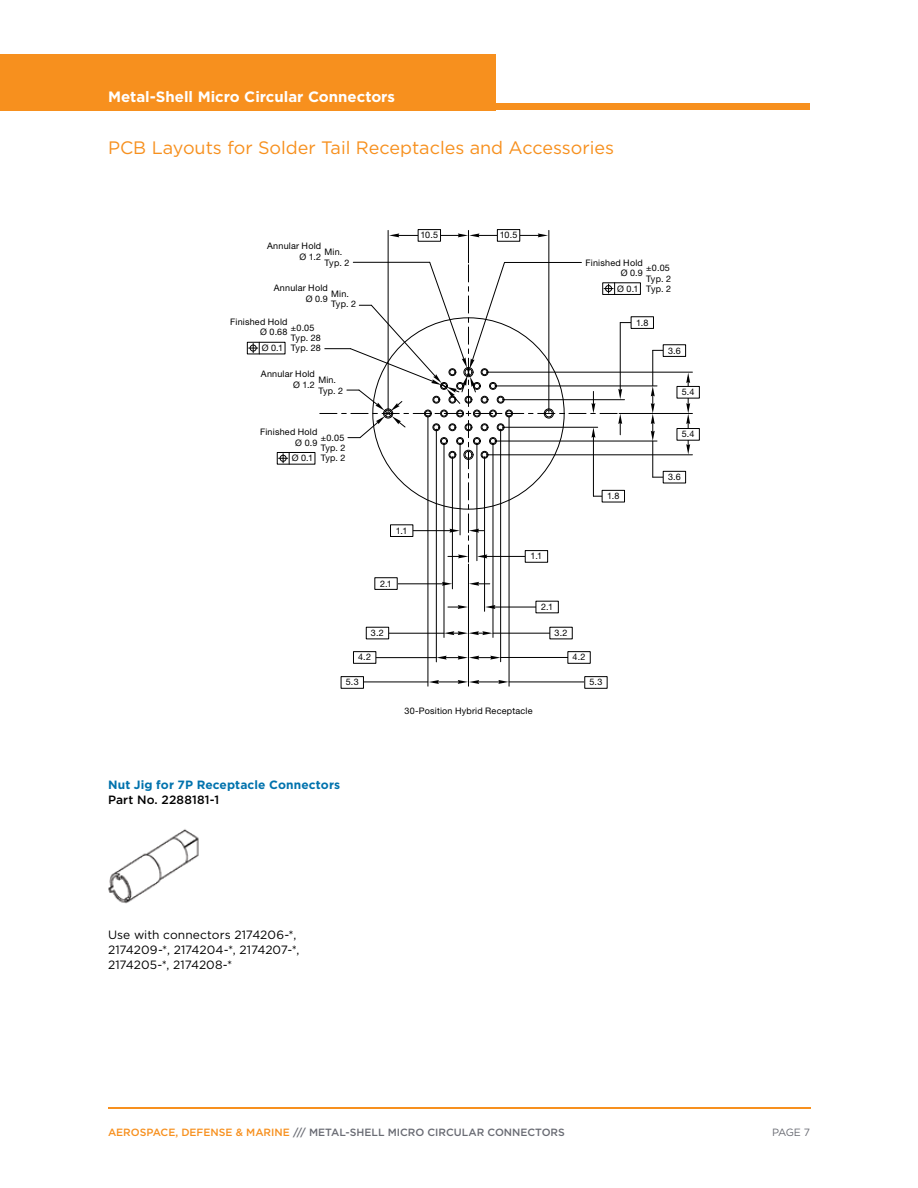
<style>
.page{position:relative;width:918px;height:1188px;background:#fff}
.page>*{position:absolute;margin:0;border:0;box-sizing:border-box;transform-origin:0 0}
.t1{font:18px "Gotham";color:#f7901e}
.t2{font:700 15px "Gotham";color:#fff}
.t3{font:12px/15px "Gotham";letter-spacing:.005em;color:#000}
.t4{font:700 12px "Gotham";letter-spacing:.01em;color:#0072ad}
.t5{font:500 12px "Gotham";letter-spacing:.015em;color:#000}
.t6{font:500 10.5px "Gotham";color:#696b73}
.t7{font:10.5px "Gotham";color:#696b73}
.t8{font:9px/10.5px "Helvetica Neue";letter-spacing:.02em;color:#000;text-align:right}
.s1{color:#f7901e}
</style>
<div class="page">
<hr style="left:108px;top:1107px;width:702px;height:1px;background:#f7901e">
<div style="left:0;top:54px;width:495px;height:56px;background:#f7901e"></div>
<div style="left:0;top:104px;width:810px;height:6px;background:#f7901e"></div>
<hr style="left:452px;top:457px;width:1px;height:132px;background:#000">
<hr style="left:444px;top:443px;width:1px;height:194px;background:#000">
<hr style="left:436px;top:429px;width:1px;height:233px;background:#000">
<hr style="left:428px;top:415px;width:1px;height:271px;background:#000">
<hr style="left:397px;top:584px;width:49px;height:1px;background:#000">
<hr style="left:492px;top:607px;width:51px;height:1px;background:#000">
<hr style="left:384px;top:633px;width:60px;height:1px;background:#000">
<hr style="left:501px;top:657px;width:67px;height:1px;background:#000">
<hr style="left:373px;top:657px;width:63px;height:1px;background:#000">
<hr style="left:362px;top:682px;width:66px;height:1px;background:#000">
<hr style="left:468px;top:564px;width:1px;height:122px;background:#000">
<hr style="left:509px;top:415px;width:1px;height:271px;background:#000">
<hr style="left:500px;top:429px;width:1px;height:233px;background:#000">
<hr style="left:493px;top:443px;width:1px;height:194px;background:#000">
<hr style="left:484px;top:457px;width:1px;height:154px;background:#000">
<hr style="left:493px;top:633px;width:64px;height:1px;background:#000">
<hr style="left:509px;top:682px;width:78px;height:1px;background:#000">
<hr style="left:495px;top:441px;width:162px;height:1px;background:#000">
<hr style="left:486px;top:455px;width:206px;height:1px;background:#000">
<hr style="left:653px;top:441px;width:1px;height:36px;background:#000">
<hr style="left:549px;top:230px;width:1px;height:182px;background:#000">
<hr style="left:486px;top:372px;width:206px;height:1px;background:#000">
<hr style="left:495px;top:386px;width:162px;height:1px;background:#000">
<hr style="left:619px;top:413px;width:73px;height:1px;background:#000">
<hr style="left:388px;top:230px;width:1px;height:182px;background:#000">
<hr style="left:468px;top:230px;width:1px;height:33px;background:#000">
<svg style="left:448px;top:605px;width:20px;height:4px"></svg>
<svg style="left:442px;top:582px;width:10px;height:4px"></svg>
<svg style="left:469px;top:582px;width:21px;height:4px"></svg>
<svg style="left:686px;top:373px;width:4px;height:81px"></svg>
<svg style="left:520px;top:233px;width:28px;height:4px"></svg>
<svg style="left:441px;top:233px;width:56px;height:4px"></svg>
<svg style="left:389px;top:233px;width:29px;height:4px"></svg>
<svg style="left:485px;top:605px;width:10px;height:4px"></svg>
<svg style="left:444px;top:631px;width:49px;height:4px"></svg>
<svg style="left:436px;top:656px;width:65px;height:4px"></svg>
<svg style="left:429px;top:680px;width:80px;height:4px"></svg>
<hr style="left:653px;top:350px;width:1px;height:36px;background:#000">
<svg style="left:651px;top:386px;width:4px;height:55px"></svg>
<div style="left:677px;top:386px;width:22px;height:12px;background:#fff"></div>
<div style="left:677px;top:386px;width:23px;height:12px;border:1px solid #000"></div>
<div style="left:677px;top:429px;width:22px;height:11px;background:#fff"></div>
<div style="left:677px;top:428px;width:23px;height:12px;border:1px solid #000"></div>
<div style="left:497px;top:229px;width:23px;height:13px;border:1px solid #000"></div>
<div style="left:631px;top:316px;width:23px;height:13px;border:1px solid #000"></div>
<div style="left:375px;top:577px;width:22px;height:13px;border:1px solid #000"></div>
<div style="left:536px;top:601px;width:22px;height:12px;background:#fff"></div>
<div style="left:550px;top:627px;width:22px;height:12px;background:#fff"></div>
<div style="left:366px;top:627px;width:23px;height:12px;background:#fff"></div>
<div style="left:366px;top:627px;width:23px;height:12px;border:1px solid #000"></div>
<div style="left:353px;top:652px;width:23px;height:11px;background:#fff"></div>
<div style="left:353px;top:651px;width:23px;height:13px;border:1px solid #000"></div>
<div style="left:568px;top:651px;width:23px;height:13px;border:1px solid #000"></div>
<div style="left:585px;top:677px;width:22px;height:11px;background:#fff"></div>
<div style="left:584px;top:676px;width:23px;height:13px;border:1px solid #000"></div>
<div style="left:341px;top:676px;width:23px;height:13px;border:1px solid #000"></div>
<div style="left:663px;top:471px;width:23px;height:12px;border:1px solid #000"></div>
<div style="left:663px;top:344px;width:23px;height:13px;border:1px solid #000"></div>
<div style="left:418px;top:229px;width:23px;height:13px;border:1px solid #000"></div>
<div style="left:603px;top:283px;width:38px;height:12px;border:1px solid #000"></div>
<svg style="left:320px;top:262px;width:312px;height:300px"></svg>
<div style="left:277px;top:452px;width:38px;height:12px;border:1px solid #000"></div>
<svg style="left:279px;top:452px;width:11px;height:12px"></svg>
<div style="left:247px;top:342px;width:38px;height:12px;border:1px solid #000"></div>
<svg style="left:249px;top:342px;width:11px;height:12px"></svg>
<img style="left:108px;top:829px;width:91px;height:75px">
<h2 class="t2" style="left:108px;top:90px;width:289px">Metal-Shell Micro Circular Connectors</h2>
<h1 class="t1" style="left:108px;top:140px;width:508px">PCB Layouts for Solder Tail Receptacles and Accessories</h1>
<p class="t8" style="left:267px;top:242px;width:56px">Annular Hold<br>Ø 1.2</p>
<p class="t8" style="left:325px;top:248px;width:26px;text-align:left">Min.<br>Typ. 2</p>
<p class="t8" style="left:274px;top:284px;width:56px">Annular Hold<br>Ø 0.9</p>
<p class="t8" style="left:331px;top:289px;width:26px;text-align:left">Min.<br>Typ. 2</p>
<p class="t8" style="left:230px;top:317px;width:59px">Finished Hold<br>Ø 0.68</p>
<p class="t8" style="left:291px;top:323px;width:25px">±0.05</p>
<p class="t8" style="left:291px;top:334px;width:31px">Typ. 28</p>
<p class="t8" style="left:262px;top:343px;width:60px">Ø 0.1 Typ. 28</p>
<p class="t8" style="left:261px;top:370px;width:56px">Annular Hold<br>Ø 1.2</p>
<p class="t8" style="left:318px;top:375px;width:26px;text-align:left">Min.<br>Typ. 2</p>
<p class="t8" style="left:260px;top:428px;width:59px">Finished Hold<br>Ø 0.9</p>
<p class="t8" style="left:292px;top:433px;width:55px">±0.05<br>Typ. 2<br>Ø 0.1 Typ. 2</p>
<p class="t8" style="left:421px;top:231px;width:19px">10.5</p>
<p class="t8" style="left:500px;top:231px;width:19px">10.5</p>
<p class="t8" style="left:396px;top:526px;width:13px">1.1</p>
<p class="t8" style="left:380px;top:579px;width:13px">2.1</p>
<p class="t8" style="left:531px;top:552px;width:13px">1.1</p>
<p class="t8" style="left:541px;top:602px;width:13px">2.1</p>
<p class="t8" style="left:371px;top:628px;width:14px">3.2</p>
<p class="t8" style="left:555px;top:628px;width:14px">3.2</p>
<p class="t8" style="left:586px;top:258px;width:59px">Finished Hold<br>Ø 0.9</p>
<p class="t8" style="left:617px;top:264px;width:55px">±0.05<br>Typ. 2<br>Ø 0.1 Typ. 2</p>
<p class="t8" style="left:636px;top:318px;width:14px">1.8</p>
<p class="t8" style="left:607px;top:492px;width:14px">1.8</p>
<p class="t8" style="left:668px;top:346px;width:14px">3.6</p>
<p class="t8" style="left:682px;top:388px;width:14px">5.4</p>
<p class="t8" style="left:682px;top:430px;width:14px">5.4</p>
<p class="t8" style="left:668px;top:473px;width:14px">3.6</p>
<p class="t8" style="left:358px;top:653px;width:14px">4.2</p>
<p class="t8" style="left:573px;top:653px;width:14px">4.2</p>
<p class="t8" style="left:346px;top:678px;width:14px">5.3</p>
<p class="t8" style="left:590px;top:678px;width:14px">5.3</p>
<h3 class="t4" style="left:108px;top:780px;width:234px">Nut Jig for 7P Receptacle Connectors</h3>
<h3 class="t5" style="left:108px;top:795px;width:113px">Part No. 2288181-1</h3>
<h3 class="t3" style="left:108px;top:928px;width:193px">Use with connectors 2174206-*,<br>2174209-*, 2174204-*, 2174207-*,<br>2174205-*, 2174208-*</h3>
<p class="t8" style="left:404px;top:707px;width:130px">30-Position Hybrid Receptacle</p>
<p class="t6" style="left:108px;top:1127px;width:458px"><span class="s1">AEROSPACE, DEFENSE &amp; MARINE</span> /// METAL-SHELL MICRO CIRCULAR CONNECTORS</p>
<p class="t7" style="left:772px;top:1127px;width:39px">PAGE 7</p>
</div>
